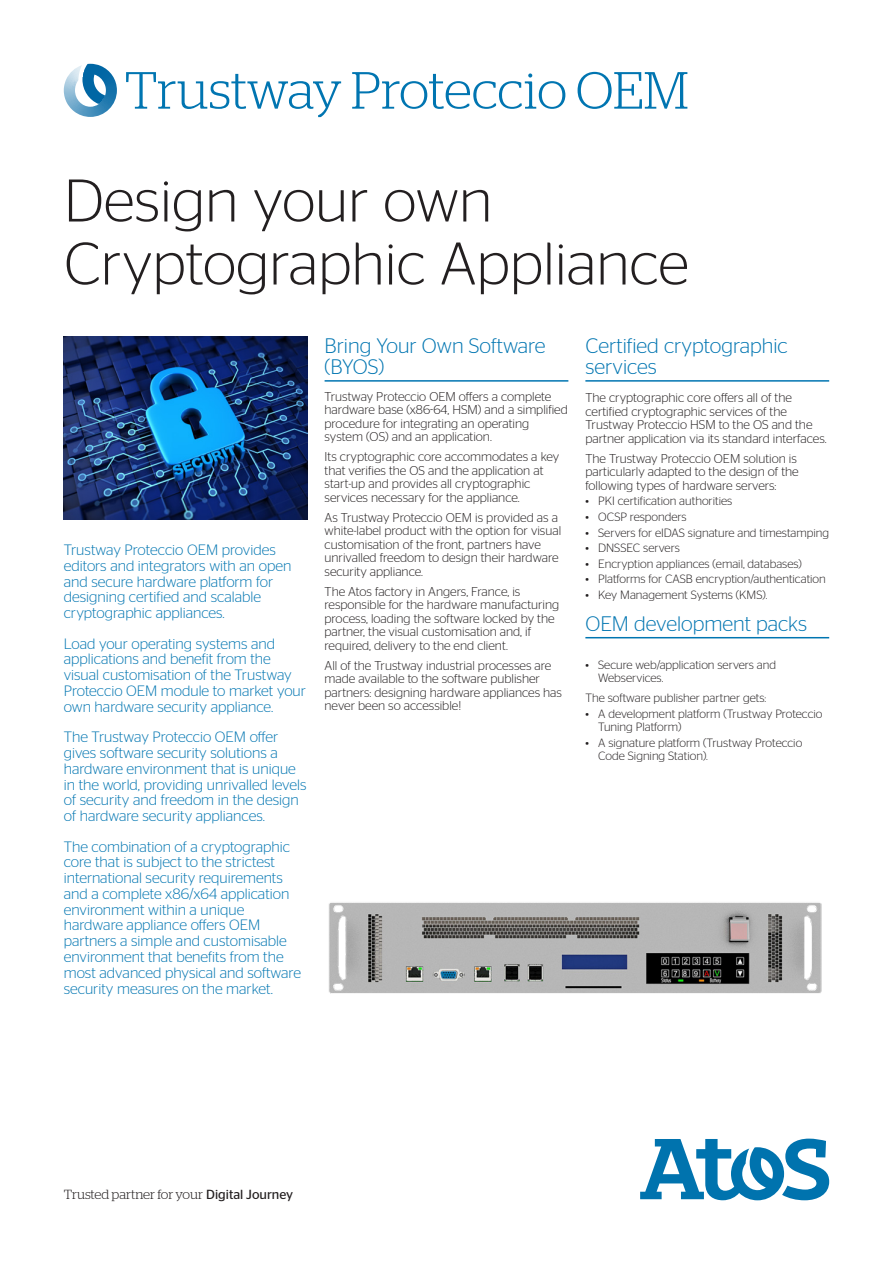
<style>
.page{position:relative;width:893px;height:1263px;background:#fff}
.page>*{position:absolute;margin:0;border:0;box-sizing:border-box;transform-origin:0 0}
.t1{font:300 60px/63px "Stag Sans";color:#231f20}
.t2{font:300 52.2px "Stag";letter-spacing:-.01em;color:#0075b1}
.t3{font:300 21px/21px "Stag Sans";color:#0075b1}
.t4{font:300 15px/15.8px "Stag Sans";color:#0075b1}
.t5{font:300 13.2px "Stag";color:#231f20}
.ssl_8-9_noir{font:300 12.75px/13.5px "Stag Sans";color:#231f20}
.ssl_8-9_noir-2{font:300 12px/13.5px "Stag Sans";color:#231f20}
.s1{font-family:"Stag Sans";font-weight:400}
</style>
<div class="page">
<svg style="left:640px;top:1138px;width:189px;height:62px"></svg>
<svg style="left:64px;top:64px;width:53px;height:53px"></svg>
<img style="left:329px;top:902px;width:493px;height:92px">
<img style="left:64px;top:337px;width:244px;height:183px">
<hr style="left:585px;top:637px;width:244px;height:1px;background:#0075b1">
<hr style="left:325px;top:380px;width:243px;height:2px;background:#0075b1">
<hr style="left:585px;top:380px;width:244px;height:2px;background:#0075b1">
<h2 class="t2" style="left:124px;top:61px;width:566px">Trustway Proteccio OEM</h2>
<h1 class="t1" style="left:64px;top:168px;width:627px">Design your own<br>Cryptographic Appliance</h1>
<p class="t4" style="left:64px;top:542px;width:229px">Trustway Proteccio OEM provides editors and integrators with an open and secure hardware platform for designing certified and scalable cryptographic appliances.</p>
<p class="t4" style="left:64px;top:635px;width:244px">Load your operating systems and applications and benefit from the visual customisation of the Trustway Proteccio OEM module to market your own hardware security appliance.</p>
<p class="t4" style="left:64px;top:729px;width:244px">The Trustway Proteccio OEM offer gives software security solutions a hardware environment that is unique in the world, providing unrivalled levels of security and freedom in the design of hardware security appliances.</p>
<p class="t4" style="left:64px;top:838px;width:239px">The combination of a cryptographic core that is subject to the strictest international security requirements and a complete x86/x64 application environment within a unique hardware appliance offers OEM partners a simple and customisable environment that benefits from the most advanced physical and software security measures on the market.</p>
<p class="t3" style="left:325px;top:335px;width:222px">Bring Your Own Software (BYOS)</p>
<p class="t3" style="left:585px;top:335px;width:204px">Certified cryptographic services</p>
<p class="ssl_8-9_noir" style="left:325px;top:390px;width:245px">Trustway Proteccio OEM offers a complete hardware base (x86-64, HSM) and a simplified procedure for integrating an operating system (OS) and an application.</p>
<p class="ssl_8-9_noir" style="left:325px;top:450px;width:236px">Its cryptographic core accommodates a key that verifies the OS and the application at start-up and provides all cryptographic services necessary for the appliance.</p>
<p class="ssl_8-9_noir" style="left:325px;top:510px;width:238px">As Trustway Proteccio OEM is provided as a white-label product with the option for visual customisation of the front, partners have unrivalled freedom to design their hardware security appliance.</p>
<p class="ssl_8-9_noir" style="left:325px;top:584px;width:236px">The Atos factory in Angers, France, is responsible for the hardware manufacturing process, loading the software locked by the partner, the visual customisation and, if required, delivery to the end client.</p>
<p class="ssl_8-9_noir" style="left:325px;top:658px;width:239px">All of the Trustway industrial processes are made available to the software publisher partners: designing hardware appliances has never been so accessible!</p>
<p class="ssl_8-9_noir" style="left:585px;top:391px;width:243px">The cryptographic core offers all of the certified cryptographic services of the Trustway Proteccio HSM to the OS and the partner application via its standard interfaces.</p>
<p class="ssl_8-9_noir" style="left:585px;top:451px;width:215px">The Trustway Proteccio OEM solution is particularly adapted to the design of the following types of hardware servers:</p>
<p class="ssl_8-9_noir-2" style="left:585px;top:494px;width:148px">• PKI certification authorities</p>
<p class="ssl_8-9_noir-2" style="left:585px;top:510px;width:103px">• OCSP responders</p>
<p class="ssl_8-9_noir-2" style="left:585px;top:525px;width:245px">• Servers for eIDAS signature and timestamping</p>
<p class="ssl_8-9_noir-2" style="left:585px;top:541px;width:96px">• DNSSEC servers</p>
<p class="ssl_8-9_noir-2" style="left:585px;top:557px;width:218px">• Encryption appliances (email, databases)</p>
<p class="ssl_8-9_noir-2" style="left:585px;top:572px;width:242px">• Platforms for CASB encryption/authentication</p>
<p class="ssl_8-9_noir-2" style="left:585px;top:588px;width:184px">• Key Management Systems (KMS).</p>
<p class="t3" style="left:585px;top:612px;width:223px">OEM development packs</p>
<p class="ssl_8-9_noir-2" style="left:598px;top:658px;width:179px;text-indent:-13px">• Secure web/application servers and<br>Webservices.</p>
<p class="ssl_8-9_noir-2" style="left:585px;top:691px;width:182px">The software publisher partner gets:</p>
<p class="ssl_8-9_noir-2" style="left:598px;top:707px;width:226px;text-indent:-13px">• A development platform (Trustway Proteccio<br>Tuning Platform)</p>
<p class="ssl_8-9_noir-2" style="left:598px;top:736px;width:206px;text-indent:-13px">• A signature platform (Trustway Proteccio<br>Code Signing Station).</p>
<p class="t5" style="left:64px;top:1187px;width:231px">Trusted partner for your <span class="s1">Digital Journey</span></p>
</div>
